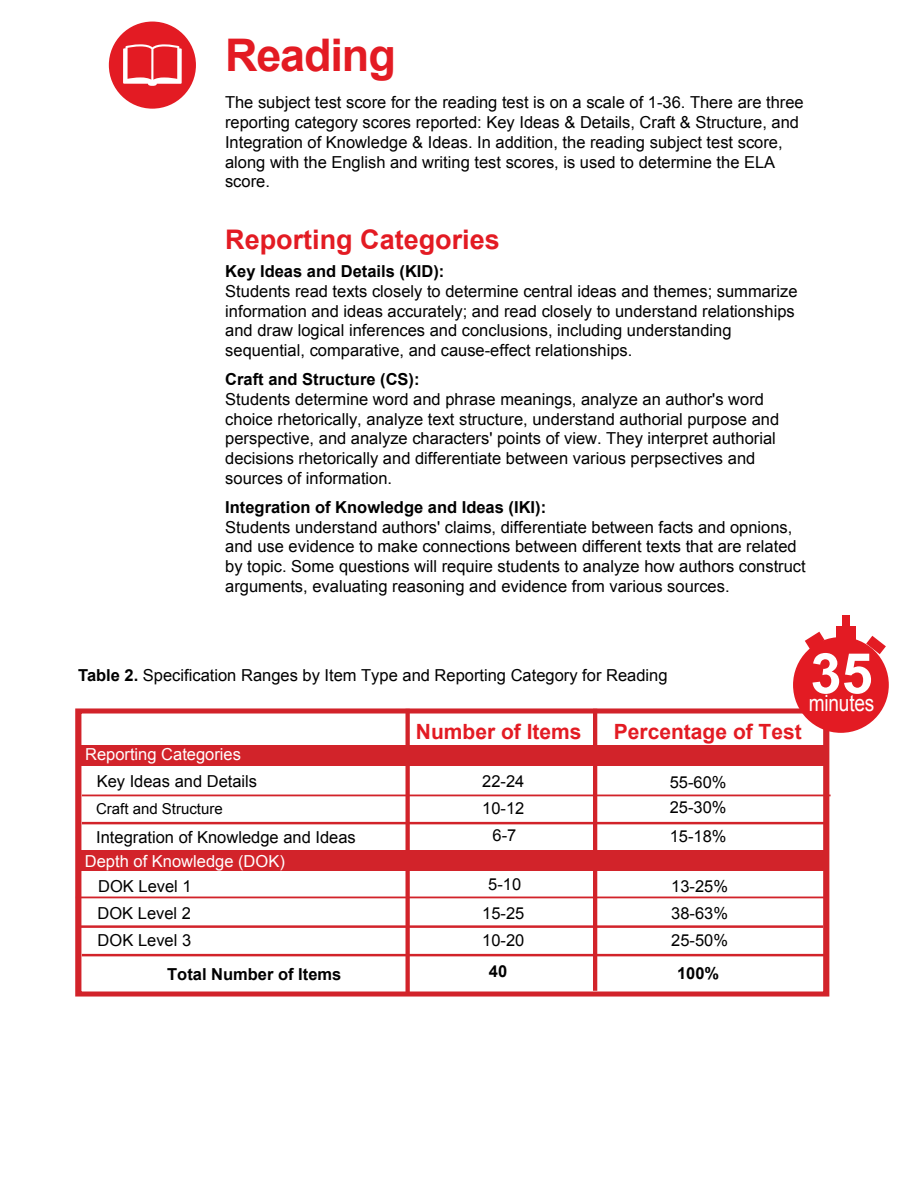
<style>
.page{position:relative;width:918px;height:1188px;background:#fff}
.page>*{position:absolute;margin:0;border:0;box-sizing:border-box;transform-origin:0 0}
.t1{font:700 56.1px "Arial";color:#fff}
.t2{font:700 45px "Arial";letter-spacing:-.025em;color:#e31b23}
.t3{font:700 27px "Arial";color:#e31b23}
.t4{font:22.35px "Arial";letter-spacing:-.01em;color:#fff;scale:.85 1}
.t5{font:700 21px "Arial";color:#e31b23}
.t6{font:16.5px/19.8px "Arial";color:#000}
.t7{font:700 16.5px "Arial";color:#000}
.t8{font:16.5px "Arial";color:#fff}
.t9{font:700 16.5px "Arial";color:#000}
.t10{font:15px "Arial";color:#000}
.s1{font-weight:700}
.s2{font-style:inherit}
</style>
<div class="page">
<div style="left:76px;top:708px;width:753px;height:289px;background:#fff;border:6px solid #d2232a"></div>
<div style="left:79px;top:746px;width:744px;height:20px;background:#d2232a"></div>
<hr style="left:82px;top:794px;width:749px;height:3px;background:#d2232a">
<div style="left:405px;top:709px;width:5px;height:284px;background:#d2232a"></div>
<div style="left:793px;top:637px;width:96px;height:96px;background:#e31b23;border-radius:50%"></div>
<div style="left:842px;top:615px;width:8px;height:12px;background:#e31b23"></div>
<div style="left:836px;top:626px;width:19px;height:15px;background:#e31b23"></div>
<svg style="left:866px;top:636px;width:20px;height:18px"></svg>
<svg style="left:805px;top:632px;width:20px;height:17px"></svg>
<div style="left:109px;top:22px;width:87px;height:87px;background:#e31b23;border-radius:50%"></div>
<svg style="left:123px;top:44px;width:59px;height:42px"></svg>
<hr style="left:593px;top:709px;width:4px;height:282px;background:#d2232a">
<hr style="left:82px;top:822px;width:743px;height:3px;background:#d2232a">
<div style="left:80px;top:851px;width:745px;height:20px;background:#d2232a"></div>
<hr style="left:76px;top:896px;width:749px;height:3px;background:#d2232a">
<hr style="left:80px;top:925px;width:743px;height:3px;background:#d2232a">
<hr style="left:82px;top:954px;width:743px;height:3px;background:#d2232a">
<h2 class="t2" style="left:225px;top:26px;width:172px">Reading</h2>
<p class="t6" style="left:225px;top:93px;width:580px">The subject test score for the reading test is on a scale of 1-36. There are three reporting category scores reported: Key Ideas &amp; Details, Craft &amp; Structure, and Integration of Knowledge &amp; Ideas. In addition, the reading subject test score, along with the English and writing test scores, is used to determine the ELA score.</p>
<h3 class="t3" style="left:225px;top:221px;width:276px">Reporting Categories</h3>
<p class="t7" style="left:225px;top:260px;width:221px">Key Ideas and Details (KID):</p>
<p class="t6" style="left:225px;top:281px;width:574px">Students read texts closely to determine central ideas and themes; summarize information and ideas accurately; and read closely to understand relationships and draw logical inferences and conclusions, including understanding sequential, comparative, and cause-effect relationships.</p>
<p class="t7" style="left:225px;top:368px;width:196px">Craft and Structure (CS):</p>
<p class="t6" style="left:225px;top:389px;width:555px">Students determine word and phrase meanings, analyze an author's word choice rhetorically, analyze text structure, understand authorial purpose and perspective, and analyze characters' points of view. They interpret authorial decisions rhetorically and differentiate between various perpsectives and sources of information.</p>
<p class="t7" style="left:225px;top:496px;width:322px">Integration of Knowledge and Ideas (IKI):</p>
<p class="t6" style="left:225px;top:517px;width:582px">Students understand authors' claims, differentiate between facts and opnions, and use evidence to make connections between different texts that are related by topic. Some questions will require students to analyze how authors construct arguments, evaluating reasoning and evidence from various sources.</p>
<p class="t6" style="left:78px;top:666px;width:591px"><span class="s1">Table 2.</span> Specification Ranges by Item Type and Reporting Category for <span class="s2">Reading</span></p>
<p class="t8" style="left:85px;top:743px;width:157px">Reporting Categories</p>
<p class="t6" style="left:97px;top:771px;width:162px">Key Ideas and Details</p>
<p class="t10" style="left:96px;top:799px;width:128px">Craft and Structure</p>
<p class="t6" style="left:96px;top:827px;width:261px">Integration of Knowledge and Ideas</p>
<p class="t8" style="left:85px;top:850px;width:202px">Depth of Knowledge (DOK)</p>
<p class="t6" style="left:98px;top:876px;width:95px">DOK Level 1</p>
<p class="t6" style="left:98px;top:903px;width:95px">DOK Level 2</p>
<p class="t6" style="left:98px;top:931px;width:95px">DOK Level 3</p>
<p class="t5" style="left:416px;top:717px;width:167px">Number of Items</p>
<p class="t5" style="left:614px;top:717px;width:189px">Percentage of Test</p>
<p class="t6" style="left:482px;top:768px;width:44px;line-height:27px;text-align:center">22-24<br>10-12<br>6-7</p>
<p class="t6" style="left:482px;top:871px;width:44px;line-height:28.5px;text-align:center">5-1<span class="s2">0<br></span>15-25</p>
<p class="t6" style="left:482px;top:930px;width:44px">10-20</p>
<p class="t6" style="left:670px;top:769px;width:58px;line-height:25.5px">55-6<span class="s2">0%<br>2</span>5-30<span class="s2">%</span></p>
<p class="t6" style="left:670px;top:826px;width:58px">15-18<span class="s2">%</span></p>
<p class="t6" style="left:671px;top:873px;width:58px;line-height:27px;text-align:justify">13-25<span class="s2">% </span>38-63<span class="s2">% </span>25-50<span class="s2">%</span></p>
<p class="t9" style="left:167px;top:963px;width:176px">Total Number of Items</p>
<p class="t7" style="left:489px;top:961px;width:20px">40</p>
<p class="t9" style="left:677px;top:962px;width:44px">100%</p>
<h1 class="t1" style="left:810px;top:636px;width:64px">35</h1>
<h3 class="t4" style="left:809px;top:689px;width:79px">minutes</h3>
</div>
